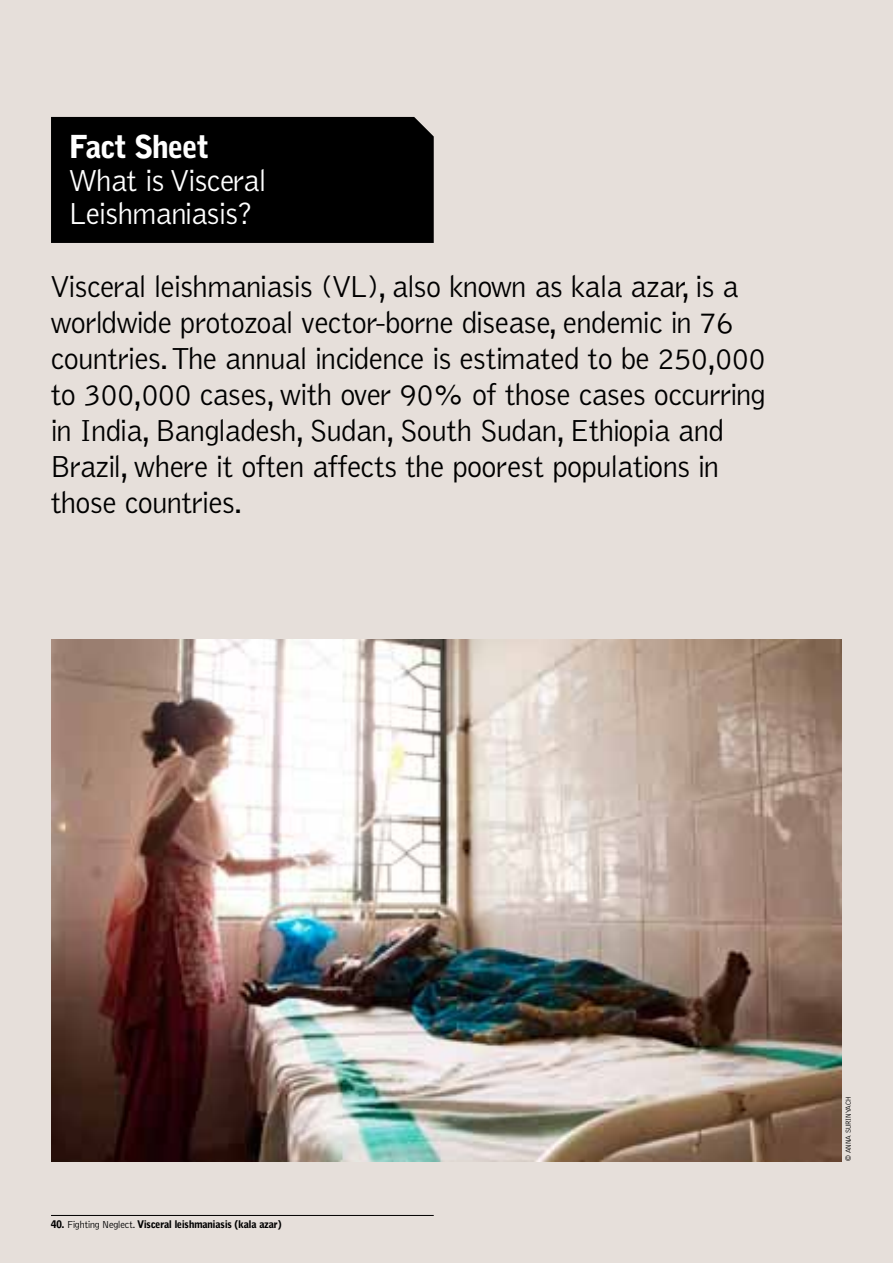
<style>
.page{position:relative;width:893px;height:1263px;background:#e6dfda}
.page>*{position:absolute;margin:0;border:0;box-sizing:border-box;transform-origin:0 0}
.t1{font:300 31.5px/36px "Bell MSFE";color:#000}
.t2{font:300 31.5px/33px "Bell MSFE";color:#fff}
.t3{font:900 31.5px "Bell MSFE";color:#fff}
.t4{font:900 10.5px "Bell MSFE";color:#000}
.t5{font:300 7.5px "Bell MSFE";color:#000}
.s1{font-weight:300}
</style>
<div class="page">
<hr style="left:51px;top:1215px;width:383px;height:1px;background:#000">
<div style="left:51px;top:117px;width:383px;height:126px;background:#000"></div>
<img style="left:51px;top:639px;width:791px;height:522px">
<p class="t3" style="left:70px;top:128px;width:140px">Fact Sheet</p>
<p class="t2" style="left:70px;top:164px;width:198px">What is Visceral<br>Leishmaniasis?</p>
<p class="t1" style="left:51px;top:269px;width:716px">Visceral leishmaniasis (VL), also known as kala azar, is a worldwide protozoal vector-borne disease, endemic in 76 countries. The annual incidence is estimated to be 250,000 to 300,000 cases, with over 90% of those cases occurring in India, Bangladesh, Sudan, South Sudan, Ethiopia and Brazil, where it often affects the poorest populations in those countries.</p>
<p class="t4" style="left:51px;top:1218px;width:232px">40. <span class="s1">Fighting Neglect.</span> Visceral leishmaniasis (kala azar)</p>
<p class="t5" style="left:844px;top:1161px;width:65px;rotate:-90deg">© Anna Surinyach</p>
</div>
